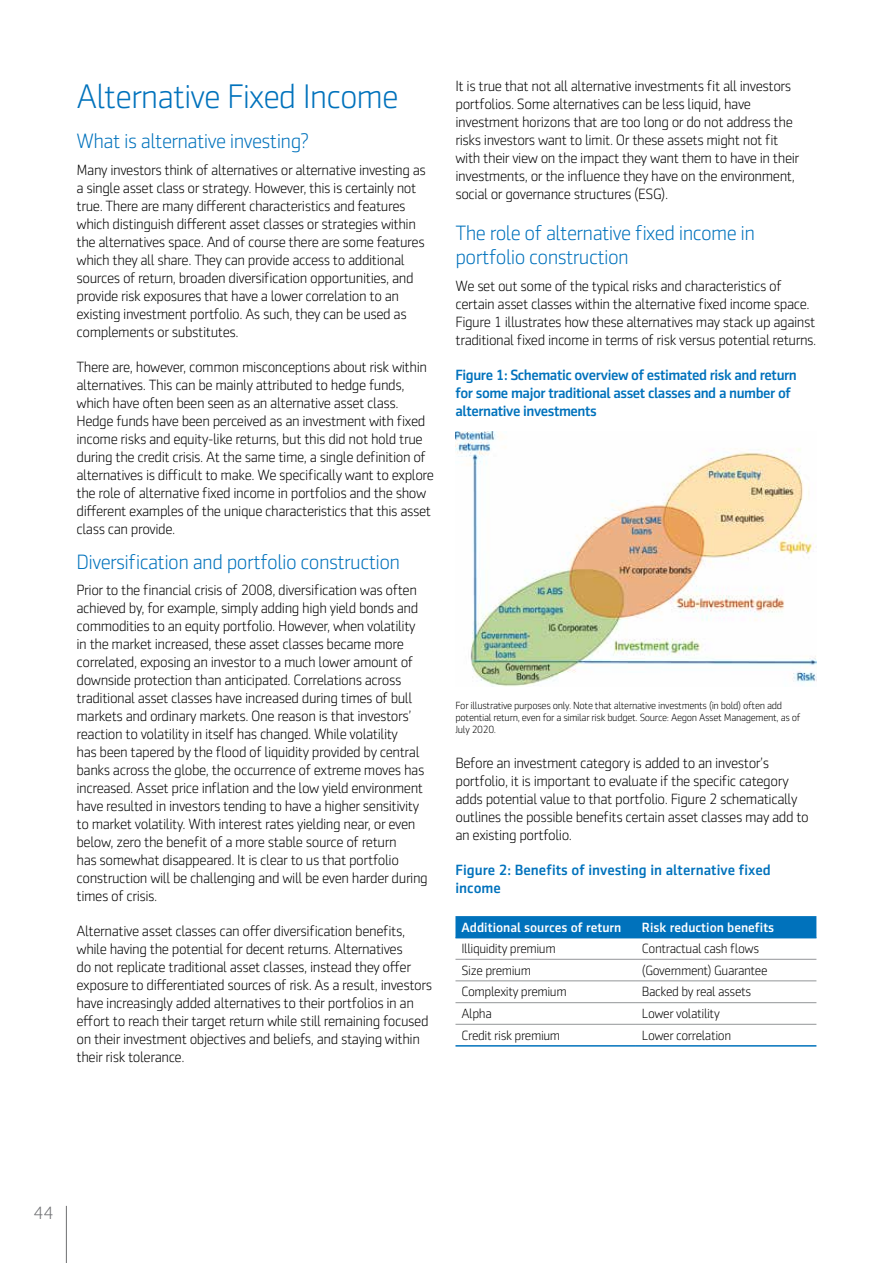
<style>
.page{position:relative;width:893px;height:1263px;background:#fff}
.page>*{position:absolute;margin:0;border:0;box-sizing:border-box;transform-origin:0 0}
.t1{font:300 34.5px "Sentico Sans DT";letter-spacing:-.03em;color:#0072bc}
.t2{font:300 21px/24px "Sentico Sans DT";letter-spacing:-.03em;color:#0072bc}
.t3{font:300 18px "Sentico Sans DT";color:#6d6e71}
.t4{font:300 15px/18px "Sentico Sans DT";letter-spacing:-.03em;color:#000}
.t5{font:500 15px/18px "Sentico Sans DT";letter-spacing:-.03em;color:#0072bc}
.t6{font:500 15px/18px "Sentico Sans DT";color:#0072bc}
.t7{font:300 13.5px "Sentico Sans DT";letter-spacing:-.03em;color:#000}
.t8{font:500 13.5px "Sentico Sans DT";color:#fff}
.t9{font:300 10.5px/12px "Sentico Sans DT";letter-spacing:-.03em;color:#000}
</style>
<div class="page">
<hr style="left:66px;top:1206px;width:1px;height:57px;background:#6d6e71">
<div style="left:455px;top:916px;width:361px;height:21px;background:#0072bc"></div>
<hr style="left:455px;top:937px;width:181px;height:1px;background:#0072bc">
<hr style="left:636px;top:937px;width:180px;height:1px;background:#0072bc">
<hr style="left:455px;top:1045px;width:181px;height:1px;background:#0072bc">
<hr style="left:636px;top:1045px;width:180px;height:1px;background:#0072bc">
<hr style="left:455px;top:959px;width:181px;height:1px;background:#939598">
<hr style="left:636px;top:959px;width:180px;height:1px;background:#939598">
<hr style="left:455px;top:980px;width:181px;height:1px;background:#939598">
<hr style="left:636px;top:980px;width:180px;height:1px;background:#939598">
<hr style="left:455px;top:1002px;width:181px;height:1px;background:#939598">
<hr style="left:636px;top:1002px;width:180px;height:1px;background:#939598">
<hr style="left:455px;top:1024px;width:181px;height:1px;background:#939598">
<hr style="left:636px;top:1024px;width:180px;height:1px;background:#939598">
<img style="left:455px;top:432px;width:361px;height:255px">
<h1 class="t1" style="left:77px;top:78px;width:324px">Alternative Fixed Income</h1>
<h2 class="t2" style="left:77px;top:129px;width:234px">What is alternative investing?</h2>
<p class="t4" style="left:77px;top:161px;width:351px">Many investors think of alternatives or alternative investing as a single asset class or strategy. However, this is certainly not true. There are many different characteristics and features which distinguish different asset classes or strategies within the alternatives space. And of course there are some features which they all share. They can provide access to additional sources of return, broaden diversification opportunities, and provide risk exposures that have a lower correlation to an existing investment portfolio. As such, they can be used as complements or substitutes.</p>
<p class="t4" style="left:77px;top:358px;width:359px">There are, however, common misconceptions about risk within alternatives. This can be mainly attributed to hedge funds, which have often been seen as an alternative asset class.<br>Hedge funds have been perceived as an investment with fixed income risks and equity-like returns, but this did not hold true during the credit crisis. At the same time, a single definition of alternatives is difficult to make. We specifically want to explore the role of alternative fixed income in portfolios and the show different examples of the unique characteristics that this asset class can provide.</p>
<h2 class="t2" style="left:77px;top:550px;width:325px">Diversification and portfolio construction</h2>
<p class="t4" style="left:77px;top:581px;width:353px">Prior to the financial crisis of 2008, diversification was often achieved by, for example, simply adding high yield bonds and commodities to an equity portfolio. However, when volatility in the market increased, these asset classes became more correlated, exposing an investor to a much lower amount of downside protection than anticipated. Correlations across traditional asset classes have increased during times of bull markets and ordinary markets. One reason is that investors’ reaction to volatility in itself has changed. While volatility<br>has been tapered by the flood of liquidity provided by central banks across the globe, the occurrence of extreme moves has increased. Asset price inflation and the low yield environment have resulted in investors tending to have a higher sensitivity to market volatility. With interest rates yielding near, or even below, zero the benefit of a more stable source of return<br>has somewhat disappeared. It is clear to us that portfolio construction will be challenging and will be even harder during times of crisis.</p>
<p class="t4" style="left:77px;top:922px;width:357px">Alternative asset classes can offer diversification benefits, while having the potential for decent returns. Alternatives<br>do not replicate traditional asset classes, instead they offer exposure to differentiated sources of risk. As a result, investors have increasingly added alternatives to their portfolios in an effort to reach their target return while still remaining focused on their investment objectives and beliefs, and staying within their risk tolerance.</p>
<p class="t4" style="left:455px;top:78px;width:345px">It is true that not all alternative investments fit all investors portfolios. Some alternatives can be less liquid, have investment horizons that are too long or do not address the risks investors want to limit. Or these assets might not fit with their view on the impact they want them to have in their investments, or the influence they have on the environment, social or governance structures (ESG).</p>
<h2 class="t2" style="left:455px;top:222px;width:301px">The role of alternative fixed income in portfolio construction</h2>
<p class="t4" style="left:455px;top:277px;width:362px">We set out some of the typical risks and characteristics of certain asset classes within the alternative fixed income space.<br>Figure 1 illustrates how these alternatives may stack up against traditional fixed income in terms of risk versus potential returns.</p>
<p class="t5" style="left:455px;top:366px;width:343px">Figure 1: Schematic overview of estimated risk and return for some major traditional asset classes and a number of alternative investments</p>
<p class="t9" style="left:455px;top:700px;width:347px">For illustrative purposes only. Note that alternative investments (in bold) often add potential return, even for a similar risk budget. Source: Aegon Asset Management, as of<br>July 2020.</p>
<p class="t4" style="left:455px;top:754px;width:355px">Before an investment category is added to an investor’s portfolio, it is important to evaluate if the specific category adds potential value to that portfolio. Figure 2 schematically outlines the possible benefits certain asset classes may add to an existing portfolio.</p>
<p class="t6" style="left:455px;top:861px;width:317px">Figure 2: Benefits of investing in alternative fixed income</p>
<p class="t8" style="left:461px;top:919px;width:161px">Additional sources of return</p>
<p class="t8" style="left:642px;top:919px;width:134px">Risk reduction benefits</p>
<p class="t7" style="left:461px;top:941px;width:96px">Illiquidity premium</p>
<p class="t7" style="left:642px;top:941px;width:119px">Contractual cash flows</p>
<p class="t7" style="left:461px;top:963px;width:71px">Size premium</p>
<p class="t7" style="left:642px;top:963px;width:127px">(Government) Guarantee</p>
<p class="t7" style="left:461px;top:985px;width:107px">Complexity premium</p>
<p class="t7" style="left:642px;top:985px;width:111px">Backed by real assets</p>
<p class="t7" style="left:461px;top:1006px;width:32px">Alpha</p>
<p class="t7" style="left:642px;top:1006px;width:79px">Lower volatility</p>
<p class="t7" style="left:461px;top:1028px;width:100px">Credit risk premium</p>
<p class="t7" style="left:642px;top:1028px;width:91px">Lower correlation</p>
<p class="t3" style="left:33px;top:1203px;width:22px">44</p>
</div>
